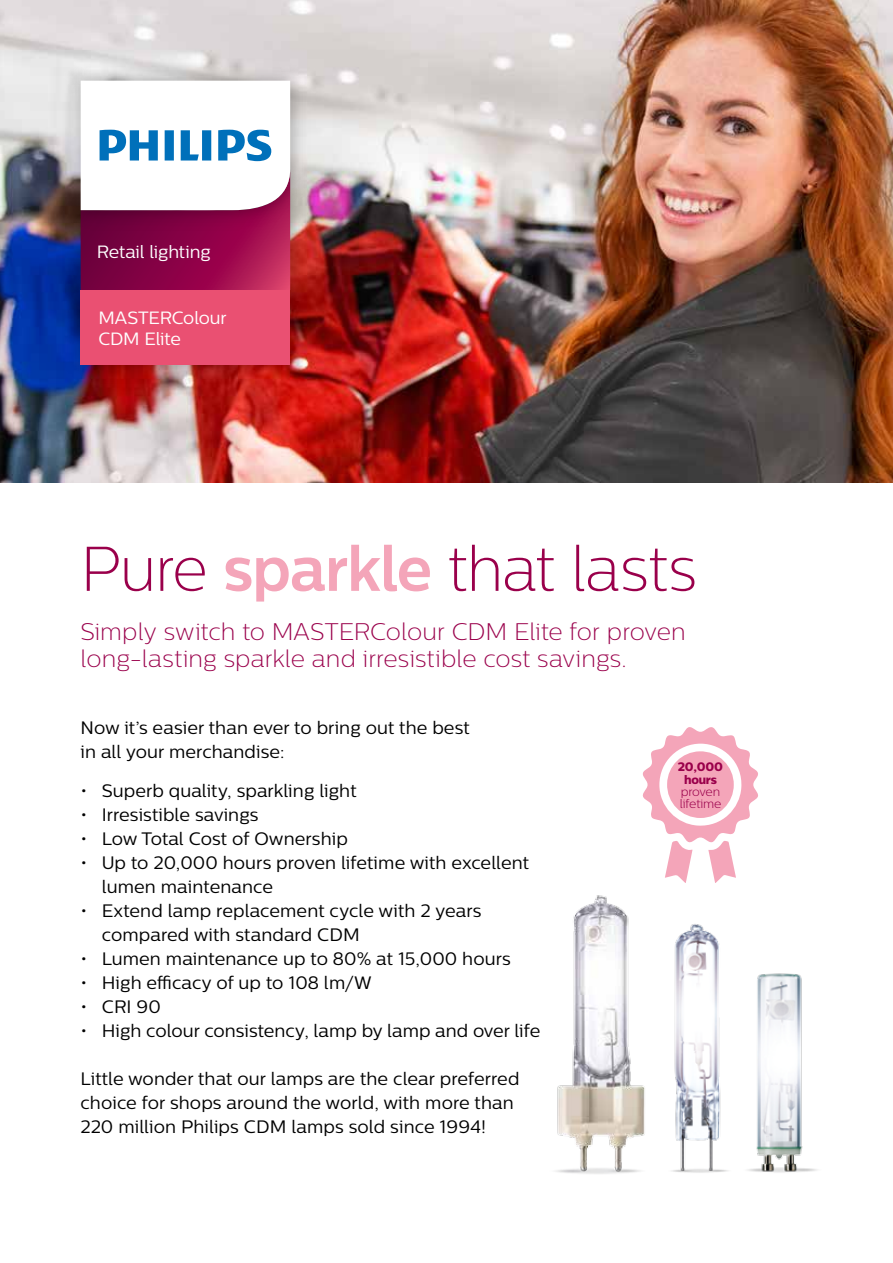
<style>
.page{position:relative;width:893px;height:1263px;background:#fff}
.page>*{position:absolute;margin:0;border:0;box-sizing:border-box;transform-origin:0 0}
.t1{font:63px "Centrale Sans X Light";letter-spacing:-.015em;color:#9a004b;scale:.95 1}
.t2{font:24px/27px "Centrale Sans X Light";color:#9a004b}
.t3{font:18px/24px "Centrale Sans";letter-spacing:.005em;color:#000}
.t4{font:17.7px/21.3px "Centrale Sans";letter-spacing:-.01em;color:#fff}
.t5{font:300 12.3px/12.3px "Centrale Sans";letter-spacing:-.01em;color:#9a004b}
.t6{font:12.3px/12.3px "Centrale Sans X Bold";letter-spacing:-.015em;color:#9a004b;text-align:center}
.s1{font-family:"Centrale Sans";font-weight:700;color:#f4a5b9}
</style>
<div class="page">
<img style="left:0;top:0;width:893px;height:483px">
<img style="left:56px;top:236px;width:259px;height:29px">
<img style="left:56px;top:265px;width:259px;height:125px">
<div style="left:81px;top:290px;width:209px;height:74px;background:#ea5072"></div>
<img style="left:56px;top:56px;width:259px;height:180px">
<svg style="left:81px;top:81px;width:209px;height:209px"></svg>
<img style="left:672px;top:924px;width:47px;height:249px">
<img style="left:714px;top:946px;width:103px;height:227px">
<img style="left:556px;top:895px;width:89px;height:279px">
<svg style="left:643px;top:727px;width:115px;height:155px"></svg>
<p class="t4" style="left:97px;top:241px;width:115px">Retail lighting</p>
<p class="t4" style="left:99px;top:307px;width:130px">MASTERColour<br>CDM Elite</p>
<h1 class="t1" style="left:80px;top:533px;width:650px">Pure <span class="s1">sparkle</span> that lasts</h1>
<h2 class="t2" style="left:80px;top:618px;width:607px">Simply switch to MASTERColour CDM Elite for proven long-lasting sparkle and irresistible cost savings.</h2>
<p class="t3" style="left:80px;top:715px;width:391px">Now it’s easier than ever to bring out the best in all your merchandise:</p>
<p class="t3" style="left:80px;top:778px;width:278px">• Superb quality, sparkling light</p>
<p class="t3" style="left:80px;top:802px;width:180px">• Irresistible savings</p>
<p class="t3" style="left:80px;top:826px;width:269px">• Low Total Cost of Ownership</p>
<p class="t3" style="left:102px;top:850px;width:429px;text-indent:-21px">• Up to 20,000 hours proven lifetime with excellent lumen maintenance</p>
<p class="t3" style="left:102px;top:898px;width:381px;text-indent:-21px">• Extend lamp replacement cycle with 2 years compared with standard CDM</p>
<p class="t3" style="left:80px;top:946px;width:432px">• Lumen maintenance up to 80% at 15,000 hours</p>
<p class="t3" style="left:80px;top:970px;width:293px">• High efficacy of up to 108 lm/W</p>
<p class="t3" style="left:80px;top:994px;width:82px">• CRI 90</p>
<p class="t3" style="left:80px;top:1018px;width:461px">• High colour consistency, lamp by lamp and over life</p>
<p class="t3" style="left:80px;top:1066px;width:440px">Little wonder that our lamps are the clear preferred choice for shops around the world, with more than<br>220 million Philips CDM lamps sold since 1994!</p>
<p class="t6" style="left:678px;top:761px;width:47px">20,000 hours</p>
<p class="t5" style="left:680px;top:785px;width:43px">proven lifetime</p>
</div>
